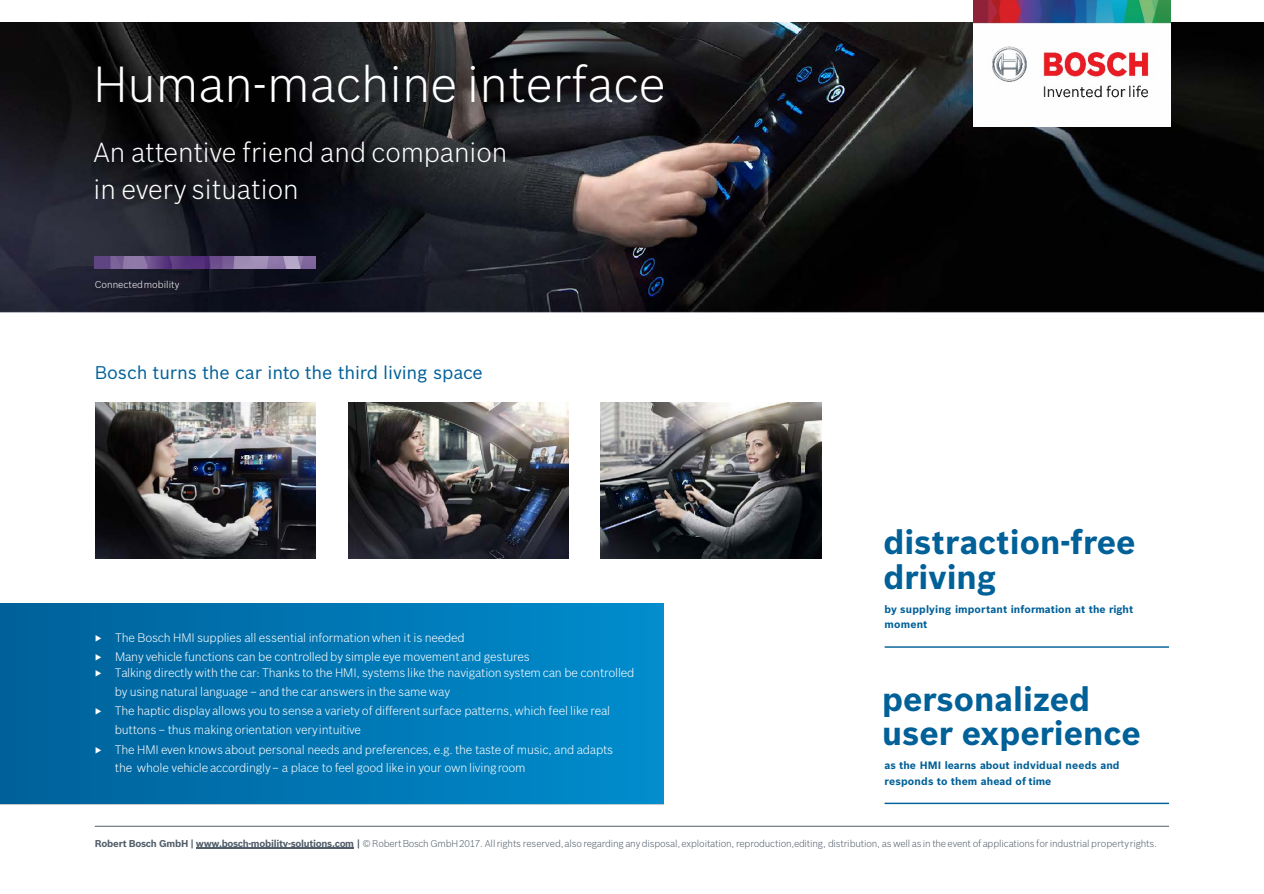
<style>
.page{position:relative;width:1264px;height:894px;background:#fff}
.page>*{position:absolute;margin:0;border:0;box-sizing:border-box;transform-origin:0 0}
.t1{font:300 49.5px "Bosch Sans";color:#fff}
.t2{font:700 33px/34.3px "Bosch Sans";color:#006098}
.t3{font:300 27px/37.5px "Bosch Sans";color:#fff}
.t4{font:18px "Bosch Sans";letter-spacing:-.01em;color:#006098}
.t5{font:300 12px/19px "Bosch Sans";letter-spacing:-.02em;color:#fff}
.t6{font:700 10.5px/15.6px "Bosch Sans";letter-spacing:.005em;color:#006098}
.t7{font:300 9.75px "Bosch Sans";letter-spacing:-.02em;color:#525f6b}
.t8{font:300 9.75px "Bosch Sans";color:#fff}
.s1{font-weight:400;font-size:10.2px}
.s2{font-weight:700}
</style>
<div class="page">
<img style="left:0;top:23px;width:1263px;height:289px">
<img style="left:95px;top:256px;width:221px;height:12px">
<img style="left:0;top:603px;width:663px;height:201px">
<hr style="left:196px;top:847px;width:157px;height:1px;background:#525f6b">
<hr style="left:95px;top:825px;width:1073px;height:1px;background:#525f6b">
<hr style="left:884px;top:646px;width:284px;height:1px;background:#006098">
<img style="left:95px;top:402px;width:221px;height:156px">
<img style="left:348px;top:402px;width:220px;height:156px">
<img style="left:600px;top:402px;width:220px;height:156px">
<hr style="left:884px;top:802px;width:284px;height:2px;background:#006098">
<img style="left:972px;top:0;width:198px;height:127px">
<h1 class="t1" style="left:93px;top:50px;width:573px">Human-machine interface</h1>
<p class="t3" style="left:93px;top:131px;width:415px">An attentive friend and companion in every situation</p>
<p class="t8" style="left:95px;top:277px;width:86px">Connectedmobility</p>
<p class="t4" style="left:95px;top:359px;width:389px">Bosch turns the car into the third living space</p>
<p class="t5" style="left:95px;top:627px;width:371px"><span class="s1">▶</span> The Bosch HMI supplies all essential information when it is needed</p>
<p class="t5" style="left:95px;top:646px;width:436px"><span class="s1">▶</span> Many vehicle functions can be controlled by simple eye movement and gestures</p>
<p class="t5" style="left:115px;top:662px;width:521px;text-indent:-20px"><span class="s1">▶</span> Talking directly with the car: Thanks to the HMI, systems like the navigation system can be controlled by using natural language – and the car answers in the same way</p>
<p class="t5" style="left:115px;top:700px;width:496px;text-indent:-20px"><span class="s1">▶</span> The haptic display allows you to sense a variety of different surface patterns, which feel like real buttons – thus making orientation veryintuitive</p>
<p class="t5" style="left:115px;top:738px;width:499px;text-indent:-20px"><span class="s1">▶</span> The HMI even knows about personal needs and preferences, e.g. the taste of music, and adapts the whole vehicle accordingly – a place to feel good like in your own livingroom</p>
<p class="t2" style="left:883px;top:523px;width:253px">distraction-free driving</p>
<p class="t6" style="left:884px;top:600px;width:250px">by supplying important information at the right moment</p>
<p class="t2" style="left:882px;top:679px;width:260px">personalized user experience</p>
<p class="t6" style="left:884px;top:756px;width:236px">as the HMI learns about indvidual needs and responds to them ahead of time</p>
<p class="t7" style="left:95px;top:836px;width:1063px"><span class="s2">Robert Bosch GmbH | www.bosch-mobility-solutions.com |</span> © RobertBosch GmbH2017. Allrights reserved,also regarding any disposal, exploitation, reproduction,editing, distribution, aswell as in the event ofapplications for industrial propertyrights.</p>
</div>
